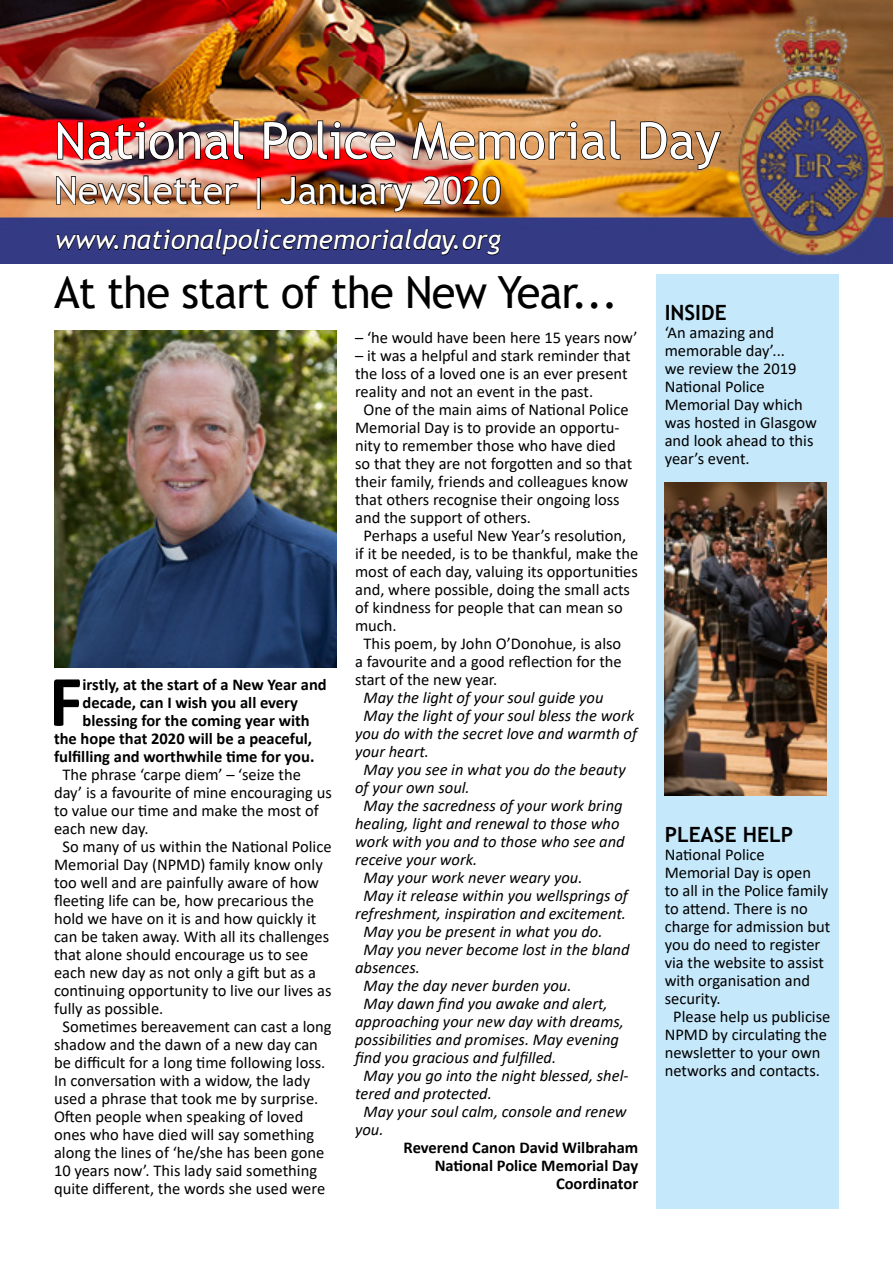
<style>
.page{position:relative;width:893px;height:1263px;background:#fff}
.page>*{position:absolute;margin:0;border:0;box-sizing:border-box;transform-origin:0 0}
.t1{font:700 73.2px "Calibri";color:#000}
.t2{font:51px "Trebuchet MS";color:#fff}
.t3{font:44.25px "Trebuchet MS";letter-spacing:-.02em;color:#000}
.t4{font:37.5px "Trebuchet MS";color:#fff}
.t5{font:italic 27px "Trebuchet MS";color:#fff}
.t6{font:700 21px "Trebuchet MS";color:#000}
.t7{font:16.5px/18px "Calibri";color:#000}
.t8{font:italic 16.5px "Calibri";color:#000}
.t9{font:700 16.5px/18px "Calibri";color:#000;text-align:right}
</style>
<div class="page">
<img style="left:0;top:0;width:893px;height:263px">
<img style="left:56px;top:120px;width:189px;height:41px">
<img style="left:263px;top:120px;width:133px;height:41px">
<svg style="left:411px;top:120px;width:210px;height:41px;background:#ad7d50"></svg>
<svg style="left:639px;top:121px;width:83px;height:50px;background:#a57344"></svg>
<img style="left:55px;top:175px;width:185px;height:31px">
<div style="left:257px;top:177px;width:4px;height:33px;border:2px solid #000"></div>
<img style="left:279px;top:175px;width:134px;height:38px">
<img style="left:422px;top:175px;width:80px;height:31px">
<svg style="left:56px;top:229px;width:446px;height:27px;background:#292e6a"></svg>
<img style="left:54px;top:331px;width:283px;height:337px">
<div style="left:656px;top:274px;width:183px;height:935px;background:#c6e8fb"></div>
<img style="left:665px;top:482px;width:161px;height:314px">
<h2 class="t2" style="left:54px;top:109px;width:668px">National Police Memorial Day</h2>
<h3 class="t4" style="left:54px;top:167px;width:449px">Newsletter | January 2020</h3>
<h3 class="t5" style="left:55px;top:223px;width:447px">www.nationalpolicememorialday.org</h3>
<h3 class="t3" style="left:54px;top:264px;width:565px">At the start of the New Year...</h3>
<h1 class="t1" style="left:49px;top:650px;width:35px">F</h1>
<p class="t9" style="left:83px;top:675px;width:246px">irstly, at the start of a New Year and</p>
<p class="t9" style="left:83px;top:693px;width:217px">decade, can I wish you all every</p>
<p class="t9" style="left:83px;top:711px;width:229px">blessing for the coming year with</p>
<p class="t9" style="left:54px;top:729px;width:260px">the hope that 2020 will be a peaceful,</p>
<p class="t9" style="left:54px;top:747px;width:262px">fulfilling and worthwhile time for you.</p>
<p class="t7" style="left:62px;top:765px;width:240px">The phrase ‘carpe diem’ – ‘seize the</p>
<p class="t7" style="left:54px;top:783px;width:279px">day’ is a favourite of mine encouraging us</p>
<p class="t7" style="left:54px;top:801px;width:266px">to value our time and make the most of</p>
<p class="t7" style="left:54px;top:819px;width:96px">each new day.</p>
<p class="t7" style="left:62px;top:837px;width:271px">So many of us within the National Police</p>
<p class="t7" style="left:54px;top:855px;width:270px">Memorial Day (NPMD) family know only</p>
<p class="t7" style="left:54px;top:873px;width:266px">too well and are painfully aware of how</p>
<p class="t7" style="left:54px;top:891px;width:261px">fleeting life can be, how precarious the</p>
<p class="t7" style="left:54px;top:909px;width:264px">hold we have on it is and how quickly it</p>
<p class="t7" style="left:54px;top:927px;width:277px">can be taken away. With all its challenges</p>
<p class="t7" style="left:54px;top:945px;width:256px">that alone should encourage us to see</p>
<p class="t7" style="left:54px;top:963px;width:263px">each new day as not only a gift but as a</p>
<p class="t7" style="left:54px;top:981px;width:279px">continuing opportunity to live our lives as</p>
<p class="t7" style="left:54px;top:999px;width:111px">fully as possible.</p>
<p class="t7" style="left:62px;top:1017px;width:271px">Sometimes bereavement can cast a long</p>
<p class="t7" style="left:54px;top:1035px;width:265px">shadow and the dawn of a new day can</p>
<p class="t7" style="left:54px;top:1053px;width:273px">be difficult for a long time following loss.</p>
<p class="t7" style="left:54px;top:1071px;width:258px">In conversation with a widow, the lady</p>
<p class="t7" style="left:54px;top:1089px;width:266px">used a phrase that took me by surprise.</p>
<p class="t7" style="left:54px;top:1107px;width:251px">Often people when speaking of loved</p>
<p class="t7" style="left:54px;top:1125px;width:262px">ones who have died will say something</p>
<p class="t7" style="left:54px;top:1143px;width:272px">along the lines of ‘he/she has been gone</p>
<p class="t7" style="left:54px;top:1161px;width:265px">10 years now’. This lady said something</p>
<p class="t7" style="left:54px;top:1179px;width:273px">quite different, the words she used were</p>
<p class="t7" style="left:355px;top:328px;width:284px">– ‘he would have been here 15 years now’</p>
<p class="t7" style="left:355px;top:346px;width:277px">– it was a helpful and stark reminder that</p>
<p class="t7" style="left:355px;top:364px;width:274px">the loss of a loved one is an ever present</p>
<p class="t7" style="left:355px;top:382px;width:240px">reality and not an event in the past.</p>
<p class="t7" style="left:364px;top:400px;width:266px">One of the main aims of National Police</p>
<p class="t7" style="left:355px;top:418px;width:266px">Memorial Day is to provide an opportu-</p>
<p class="t7" style="left:355px;top:436px;width:262px">nity to remember those who have died</p>
<p class="t7" style="left:355px;top:454px;width:279px">so that they are not forgotten and so that</p>
<p class="t7" style="left:355px;top:472px;width:275px">their family, friends and colleagues know</p>
<p class="t7" style="left:355px;top:490px;width:266px">that others recognise their ongoing loss</p>
<p class="t7" style="left:355px;top:508px;width:177px">and the support of others.</p>
<p class="t7" style="left:364px;top:526px;width:264px">Perhaps a useful New Year’s resolution,</p>
<p class="t7" style="left:355px;top:544px;width:285px">if it be needed, is to be thankful, make the</p>
<p class="t7" style="left:355px;top:562px;width:284px">most of each day, valuing its opportunities</p>
<p class="t7" style="left:355px;top:580px;width:276px">and, where possible, doing the small acts</p>
<p class="t7" style="left:355px;top:598px;width:269px">of kindness for people that can mean so</p>
<p class="t7" style="left:355px;top:616px;width:43px">much.</p>
<p class="t7" style="left:364px;top:634px;width:259px">This poem, by John O’Donohue, is also</p>
<p class="t7" style="left:355px;top:652px;width:268px">a favourite and a good reflection for the</p>
<p class="t7" style="left:355px;top:670px;width:144px">start of the new year.</p>
<p class="t8" style="left:364px;top:686px;width:241px">May the light of your soul guide you</p>
<p class="t8" style="left:364px;top:704px;width:272px">May the light of your soul bless the work</p>
<p class="t8" style="left:355px;top:722px;width:283px">you do with the secret love and warmth of</p>
<p class="t8" style="left:355px;top:740px;width:75px">your heart.</p>
<p class="t8" style="left:364px;top:758px;width:264px">May you see in what you do the beauty</p>
<p class="t8" style="left:355px;top:776px;width:116px">of your own soul.</p>
<p class="t8" style="left:364px;top:794px;width:261px">May the sacredness of your work bring</p>
<p class="t8" style="left:355px;top:812px;width:266px">healing, light and renewal to those who</p>
<p class="t8" style="left:355px;top:830px;width:271px">work with you and to those who see and</p>
<p class="t8" style="left:355px;top:848px;width:124px">receive your work.</p>
<p class="t8" style="left:364px;top:866px;width:220px">May your work never weary you.</p>
<p class="t8" style="left:364px;top:884px;width:266px">May it release within you wellsprings of</p>
<p class="t8" style="left:355px;top:902px;width:272px">refreshment, inspiration and excitement.</p>
<p class="t8" style="left:364px;top:920px;width:240px">May you be present in what you do.</p>
<p class="t8" style="left:364px;top:938px;width:267px">May you never become lost in the bland</p>
<p class="t8" style="left:355px;top:956px;width:66px">absences.</p>
<p class="t8" style="left:364px;top:974px;width:209px">May the day never burden you.</p>
<p class="t8" style="left:364px;top:992px;width:246px">May dawn find you awake and alert,</p>
<p class="t8" style="left:355px;top:1010px;width:270px">approaching your new day with dreams,</p>
<p class="t8" style="left:355px;top:1028px;width:265px">possibilities and promises. May evening</p>
<p class="t8" style="left:355px;top:1046px;width:203px">find you gracious and fulfilled.</p>
<p class="t8" style="left:364px;top:1064px;width:266px">May you go into the night blessed, shel-</p>
<p class="t8" style="left:355px;top:1082px;width:138px">tered and protected.</p>
<p class="t8" style="left:364px;top:1100px;width:264px">May your soul calm, console and renew</p>
<p class="t8" style="left:355px;top:1118px;width:30px">you.</p>
<p class="t9" style="left:404px;top:1138px;width:236px">Reverend Canon David Wilbraham<br>National Police Memorial Day<br>Coordinator</p>
<p class="t6" style="left:665px;top:300px;width:63px">INSIDE</p>
<p class="t7" style="left:665px;top:323px;width:154px">‘An amazing and memorable day’...<br>we review the 2019<br>National Police<br>Memorial Day which was hosted in Glasgow and look ahead to this year’s event.</p>
<p class="t6" style="left:665px;top:822px;width:130px">PLEASE HELP</p>
<p class="t7" style="left:665px;top:845px;width:102px">National Police</p>
<p class="t7" style="left:665px;top:863px;width:148px">Memorial Day is open</p>
<p class="t7" style="left:665px;top:881px;width:165px">to all in the Police family</p>
<p class="t7" style="left:665px;top:899px;width:144px">to attend. There is no</p>
<p class="t7" style="left:665px;top:917px;width:167px">charge for admission but</p>
<p class="t7" style="left:665px;top:935px;width:157px">you do need to register</p>
<p class="t7" style="left:665px;top:953px;width:161px">via the website to assist</p>
<p class="t7" style="left:665px;top:971px;width:147px">with organisation and</p>
<p class="t7" style="left:665px;top:989px;width:57px">security.</p>
<p class="t7" style="left:673px;top:1007px;width:159px">Please help us publicise</p>
<p class="t7" style="left:665px;top:1025px;width:164px">NPMD by circulating the</p>
<p class="t7" style="left:665px;top:1043px;width:157px">newsletter to your own</p>
<p class="t7" style="left:665px;top:1061px;width:157px">networks and contacts.</p>
</div>
